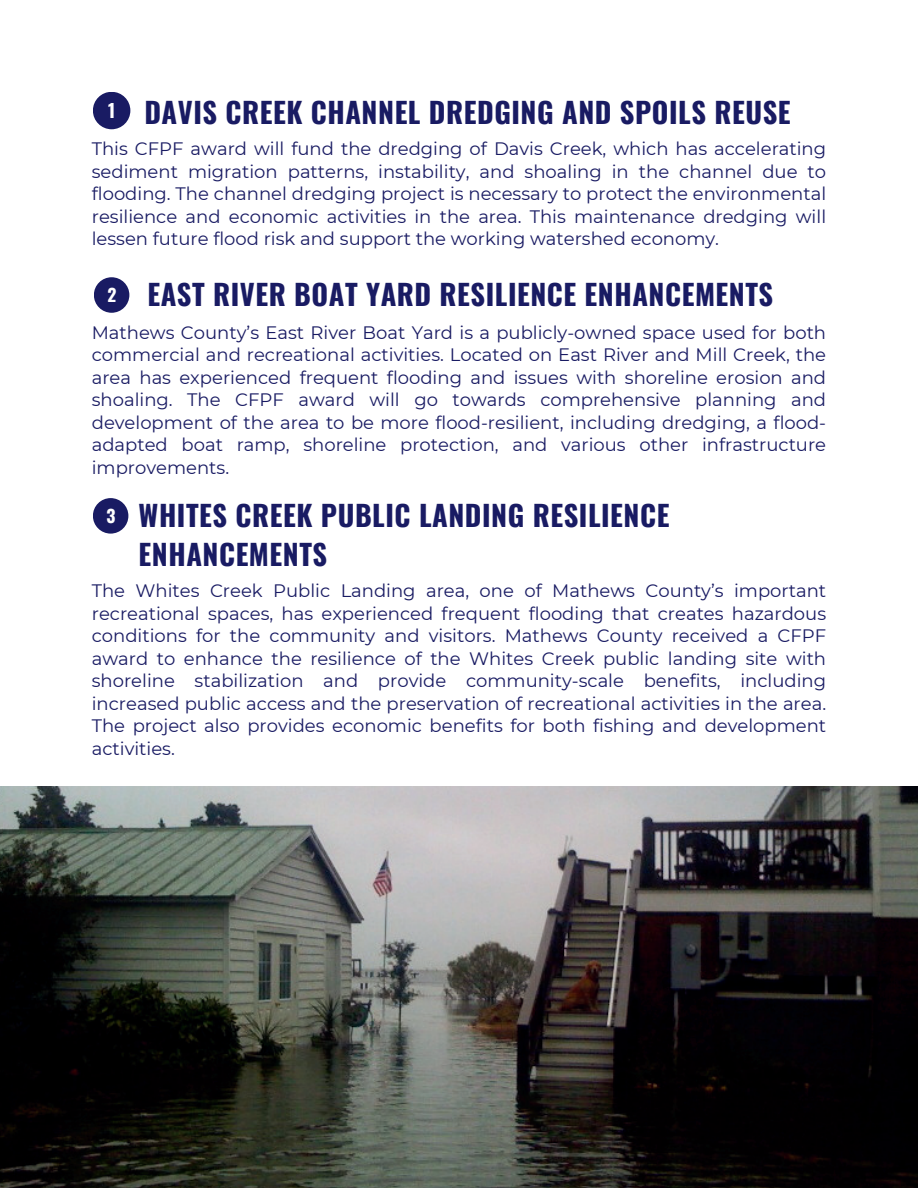
<style>
.page{position:relative;width:918px;height:1188px;background:#fff}
.page>*{position:absolute;margin:0;border:0;box-sizing:border-box;transform-origin:0 0}
.t1{font:700 28.5px/39.3px "Oswald";letter-spacing:.02em;color:#191b63}
.t2{font:700 18.45px "Oswald";color:#fff}
.t3{font:18px/22.5px "Montserrat";color:#191b63;text-align:justify}
.t4{font:700 17.55px "Oswald";color:#fff}
</style>
<div class="page">
<div style="left:93px;top:92px;width:37px;height:37px;background:#191b63;border-radius:50%"></div>
<div style="left:94px;top:277px;width:35px;height:36px;background:#191b63;border-radius:50%"></div>
<div style="left:93px;top:498px;width:35px;height:36px;background:#191b63;border-radius:50%"></div>
<img style="left:0;top:787px;width:918px;height:401px">
<p class="t2" style="left:108px;top:101px;width:9px">1</p>
<h1 class="t1" style="left:144px;top:95px;width:648px">DAVIS CREEK CHANNEL DREDGING AND SPOILS REUSE</h1>
<p class="t3" style="left:92px;top:137px;width:736px">This CFPF award will fund the dredging of Davis Creek, which has accelerating sediment migration patterns, instability, and shoaling in the channel due to flooding. The channel dredging project is necessary to protect the environmental resilience and economic activities in the area. This maintenance dredging will lessen future flood risk and support the working watershed economy.</p>
<p class="t4" style="left:107px;top:286px;width:10px">2</p>
<h1 class="t1" style="left:147px;top:276px;width:627px">EAST RIVER BOAT YARD RESILIENCE ENHANCEMENTS</h1>
<p class="t3" style="left:92px;top:321px;width:736px">Mathews County’s East River Boat Yard is a publicly-owned space used for both commercial and recreational activities. Located on East River and Mill Creek, the area has experienced frequent flooding and issues with shoreline erosion and shoaling. The CFPF award will go towards comprehensive planning and development of the area to be more flood-resilient, including dredging, a flood&shy;adapted boat ramp, shoreline protection, and various other infrastructure improvements.</p>
<h1 class="t1" style="left:139px;top:497px;width:532px">WHITES CREEK PUBLIC LANDING RESILIENCE<br>ENHANCEMENTS</h1>
<p class="t3" style="left:92px;top:579px;width:736px">The Whites Creek Public Landing area, one of Mathews County’s important recreational spaces, has experienced frequent flooding that creates hazardous conditions for the community and visitors. Mathews County received a CFPF award to enhance the resilience of the Whites Creek public landing site with shoreline stabilization and provide community-scale benefits, including increased public access and the preservation of recreational activities in the area.<br>The project also provides economic benefits for both fishing and development activities.</p>
<p class="t4" style="left:106px;top:507px;width:10px">3</p>
</div>
